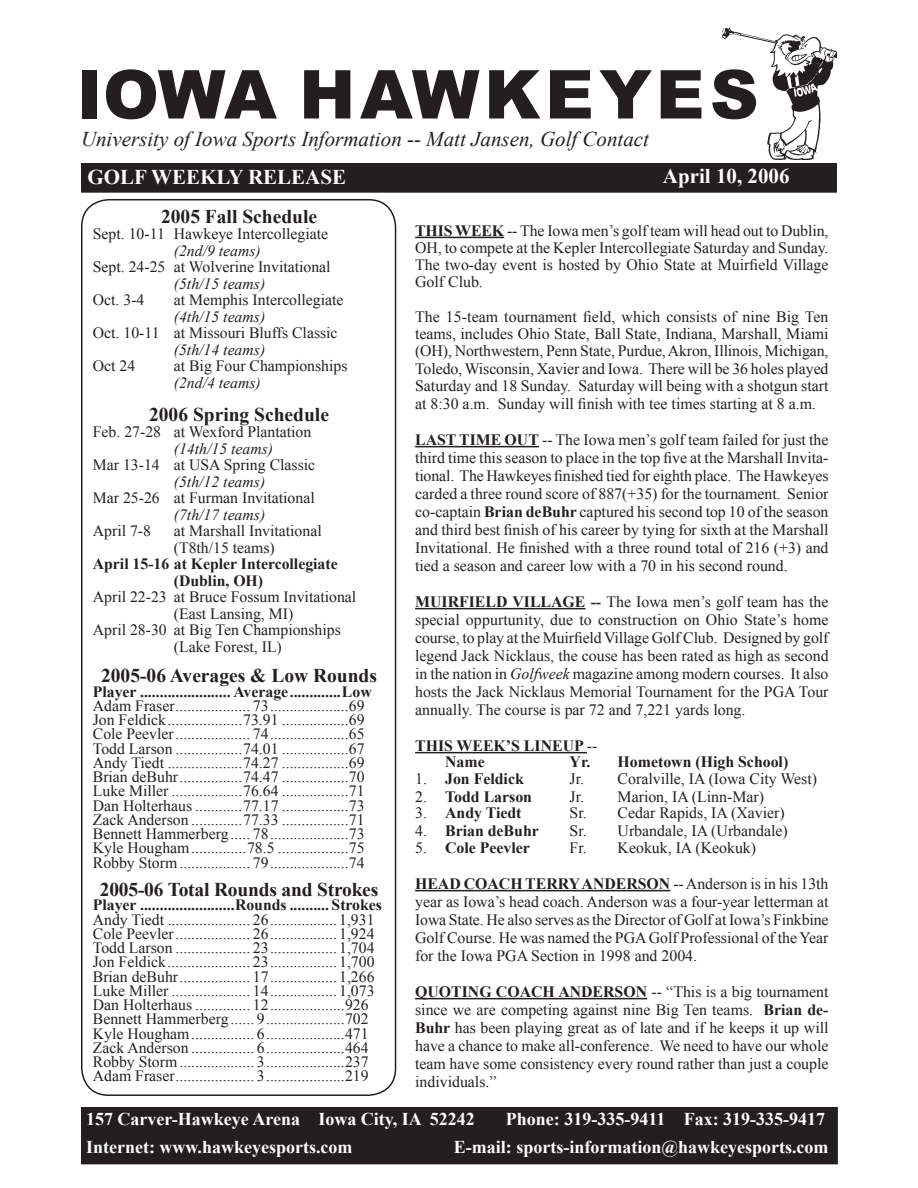
<style>
.page{position:relative;width:918px;height:1188px;background:#fff}
.page>*{position:absolute;margin:0;border:0;box-sizing:border-box;transform-origin:0 0}
.t1{font:900 67.5px "Arial";letter-spacing:.065em;color:#231f20}
.t2{font:italic 21px "Times New Roman";color:#231f20}
.t3{font:700 21px "Times New Roman";color:#fff}
.t4{font:700 19.5px "Times New Roman";color:#231f20}
.t5{font:700 18px "Times New Roman";color:#fff}
.t6{font:15.9px/18px "Times New Roman";color:#231f20;text-align:justify}
.t7{font:700 15.9px/16.5px "Times New Roman";color:#231f20}
.t8{font:15.75px/14.2px "Times New Roman";color:#231f20}
.t9{font:700 15.75px/16.5px "Times New Roman";color:#231f20;text-align:center}
.t10{font:italic 15.75px "Times New Roman";color:#231f20}
.s1{font-weight:700}
.s2{font-style:italic}
.s3{font-weight:400}
</style>
<div class="page">
<img style="left:722px;top:29px;width:115px;height:130px">
<div style="left:82px;top:164px;width:754px;height:28px;background:#231f20"></div>
<div style="left:81px;top:163px;width:756px;height:30px;border:2px solid #231f20"></div>
<div style="left:82px;top:1108px;width:755px;height:56px;background:#231f20"></div>
<div style="left:81px;top:1107px;width:757px;height:57px;border:2px solid #231f20"></div>
<svg style="left:81px;top:199px;width:316px;height:896px"></svg>
<hr style="left:415px;top:237px;width:89px;height:1px;background:#231f20">
<hr style="left:415px;top:446px;width:124px;height:1px;background:#231f20">
<hr style="left:415px;top:608px;width:171px;height:1px;background:#231f20">
<hr style="left:415px;top:752px;width:172px;height:1px;background:#231f20">
<hr style="left:415px;top:890px;width:255px;height:1px;background:#231f20">
<hr style="left:415px;top:998px;width:232px;height:1px;background:#231f20">
<h1 class="t1" style="left:77px;top:45px;width:684px">IOWA HAWKEYES</h1>
<h2 class="t2" style="left:81px;top:125px;width:570px">University of Iowa Sports Information -- Matt Jansen, Golf Contact</h2>
<h2 class="t3" style="left:87px;top:162px;width:260px">GOLF WEEKLY RELEASE</h2>
<h2 class="t3" style="left:663px;top:161px;width:128px">April 10, 2006</h2>
<p class="t4" style="left:161px;top:203px;width:158px">2005 Fall Schedule</p>
<p class="t8" style="left:93px;top:227px;width:237px">Sept. 10-11 Hawkeye Intercollegiate</p>
<p class="t10" style="left:174px;top:240px;width:89px">(2nd/9 teams)</p>
<p class="t8" style="left:93px;top:260px;width:239px">Sept. 24-25 at Wolverine Invitational</p>
<p class="t10" style="left:174px;top:273px;width:93px">(5th/15 teams)</p>
<p class="t8" style="left:93px;top:293px;width:53px">Oct. 3-4</p>
<p class="t8" style="left:174px;top:293px;width:171px">at Memphis Intercollegiate</p>
<p class="t10" style="left:174px;top:306px;width:93px">(4th/15 teams)</p>
<p class="t8" style="left:93px;top:326px;width:246px">Oct. 10-11 at Missouri Bluffs Classic</p>
<p class="t10" style="left:174px;top:339px;width:93px">(5th/14 teams)</p>
<p class="t8" style="left:93px;top:359px;width:44px">Oct 24</p>
<p class="t8" style="left:174px;top:359px;width:175px">at Big Four Championships</p>
<p class="t10" style="left:174px;top:372px;width:89px">(2nd/4 teams)</p>
<p class="t4" style="left:149px;top:401px;width:181px">2006 Spring Schedule</p>
<p class="t8" style="left:93px;top:425px;width:220px">Feb. 27-28 at Wexford Plantation</p>
<p class="t10" style="left:174px;top:438px;width:101px">(14th/15 teams)</p>
<p class="t8" style="left:93px;top:458px;width:224px">Mar 13-14 at USA Spring Classic</p>
<p class="t10" style="left:174px;top:471px;width:93px">(5th/12 teams)</p>
<p class="t8" style="left:93px;top:491px;width:223px">Mar 25-26 at Furman Invitational</p>
<p class="t10" style="left:174px;top:504px;width:93px">(7th/17 teams)</p>
<p class="t8" style="left:93px;top:524px;width:60px">April 7-8</p>
<p class="t8" style="left:174px;top:522px;width:149px;line-height:16.5px">at Marshall Invitational (T8th/15 teams)</p>
<p class="t9" style="left:93px;top:555px;width:246px">April 15-16 at Kepler Intercollegiate (Dublin, OH)</p>
<p class="t8" style="left:93px;top:590px;width:265px">April 22-23 at Bruce Fossum Invitational</p>
<p class="t8" style="left:174px;top:606px;width:121px">(East Lansing, MI)</p>
<p class="t8" style="left:93px;top:623px;width:250px">April 28-30 at Big Ten Championships</p>
<p class="t8" style="left:174px;top:639px;width:110px">(Lake Forest, IL)</p>
<p class="t4" style="left:101px;top:662px;width:277px">2005-06 Averages &amp; Low Rounds</p>
<p class="t9" style="left:93px;top:683px;width:280px">Player ....................... Average .............Low</p>
<p class="t8" style="left:93px;top:698px;width:273px;text-align:justify">Adam Fraser ................... 73 ....................69<br>Jon Feldick ...................73.91 .................69<br>Cole Peevler ................... 74 ....................65<br>Todd Larson .................74.01 .................67<br>Andy Tiedt ...................74.27 .................69<br>Brian deBuhr ................74.47 .................70<br>Luke Miller ..................76.64 .................71<br>Dan Holterhaus ............77.17 .................73<br>Zack Anderson .............77.33 .................71<br>Bennett Hammerberg ..... 78 ....................73<br>Kyle Hougham ..............78.5 ..................75<br>Robby Storm .................. 79 ....................74</p>
<p class="t4" style="left:100px;top:876px;width:280px">2005-06 Total Rounds and Strokes</p>
<p class="t9" style="left:93px;top:897px;width:291px">Player ........................Rounds .......... Strokes</p>
<p class="t8" style="left:93px;top:912px;width:283px">Andy Tiedt ..................... 26 ................. 1,931<br>Cole Peevler ................... 26 ................. 1,924<br>Todd Larson ................... 23 ................. 1,704<br>Jon Feldick ..................... 23 ................. 1,700<br>Brian deBuhr .................. 17 ................. 1,266<br>Luke Miller .................... 14 ................. 1,073<br>Dan Holterhaus .............. 12 ...................926<br>Bennett Hammerberg ...... 9 ....................702<br>Kyle Hougham ................ 6 ....................471<br>Zack Anderson ................ 6 ....................464<br>Robby Storm ................... 3 ....................237<br>Adam Fraser .................... 3 ....................219</p>
<p class="t6" style="left:415px;top:221px;width:415px;line-height:17.2px"><span class="s1">THIS WEEK</span> -- The Iowa men’s golf team will head out to Dublin, OH, to compete at the Kepler Intercollegiate Saturday and Sunday.<br>The two-day event is hosted by Ohio State at Muirfield Village Golf Club.</p>
<p class="t6" style="left:415px;top:308px;width:415px;line-height:17.4px">The 15-team tournament field, which consists of nine Big Ten teams, includes Ohio State, Ball State, Indiana, Marshall, Miami (OH), Northwestern, Penn State, Purdue, Akron, Illinois, Michigan, Toledo, Wisconsin, Xavier and Iowa. There will be 36 holes played Saturday and 18 Sunday. Saturday will being with a shotgun start at 8:30 a.m. Sunday will finish with tee times starting at 8 a.m.</p>
<p class="t6" style="left:415px;top:430px;width:415px"><span class="s1">LAST TIME OUT</span> -- The Iowa men’s golf team failed for just the third time this season to place in the top five at the Marshall Invita&shy;tional. The Hawkeyes finished tied for eighth place. The Hawkeyes carded a three round score of 887(+35) for the tournament. Senior co-captain <span class="s1">Brian deBuhr</span> captured his second top 10 of the season and third best finish of his career by tying for sixth at the Marshall Invitational. He finished with a three round total of 216 (+3) and tied a season and career low with a 70 in his second round.</p>
<p class="t6" style="left:415px;top:592px;width:415px"><span class="s1">MUIRFIELD VILLAGE --</span> The Iowa men’s golf team has the special oppurtunity, due to construction on Ohio State’s home course, to play at the Muirfield Village Golf Club. Designed by golf legend Jack Nicklaus, the couse has been rated as high as second in the nation in <span class="s2">Golfweek</span> magazine among modern courses. It also hosts the Jack Nicklaus Memorial Tournament for the PGA Tour annually. The course is par 72 and 7,221 yards long.</p>
<p class="t7" style="left:445px;top:737px;width:154px;text-indent:-30px">THIS WEEK’S LINEUP <span class="s3">--<br></span>Name</p>
<p class="t7" style="left:570px;top:753px;width:220px">Yr. Hometown (High School)</p>
<p class="t7" style="left:415px;top:770px;width:110px"><span class="s3">1.</span> Jon Feldick</p>
<p class="t6" style="left:570px;top:769px;width:249px">Jr. Coralville, IA (Iowa City West)</p>
<p class="t7" style="left:415px;top:788px;width:119px"><span class="s3">2.</span> Todd Larson</p>
<p class="t6" style="left:570px;top:787px;width:196px">Jr. Marion, IA (Linn-Mar)</p>
<p class="t7" style="left:415px;top:804px;width:108px"><span class="s3">3.</span> Andy Tiedt</p>
<p class="t6" style="left:570px;top:804px;width:217px">Sr. Cedar Rapids, IA (Xavier)</p>
<p class="t7" style="left:415px;top:822px;width:125px"><span class="s3">4.</span> Brian deBuhr</p>
<p class="t6" style="left:570px;top:822px;width:220px">Sr. Urbandale, IA (Urbandale)</p>
<p class="t7" style="left:415px;top:839px;width:116px"><span class="s3">5.</span> Cole Peevler</p>
<p class="t6" style="left:570px;top:838px;width:188px">Fr. Keokuk, IA (Keokuk)</p>
<p class="t6" style="left:415px;top:874px;width:415px"><span class="s1">HEAD COACH TERRY ANDERSON</span> -- Anderson is in his 13th year as Iowa’s head coach. Anderson was a four-year letterman at Iowa State. He also serves as the Director of Golf at Iowa’s Finkbine Golf Course. He was named the PGA Golf Professional of the Year for the Iowa PGA Section in 1998 and 2004.</p>
<p class="t6" style="left:415px;top:982px;width:415px"><span class="s1">QUOTING COACH ANDERSON</span> -- “This is a big tournament since we are competing against nine Big Ten teams. <span class="s1">Brian de-Buhr</span> has been playing great as of late and if he keeps it up will have a chance to make all-conference. We need to have our whole team have some consistency every round rather than just a couple individuals.”</p>
<p class="t5" style="left:86px;top:1107px;width:390px">157 Carver-Hawkeye Arena Iowa City, IA 52242</p>
<p class="t5" style="left:506px;top:1107px;width:321px">Phone: 319-335-9411 Fax: 319-335-9417</p>
<p class="t5" style="left:86px;top:1134px;width:268px">Internet: www.hawkeyesports.com</p>
<p class="t5" style="left:454px;top:1134px;width:376px">E-mail: sports-information@hawkeyesports.com</p>
</div>
